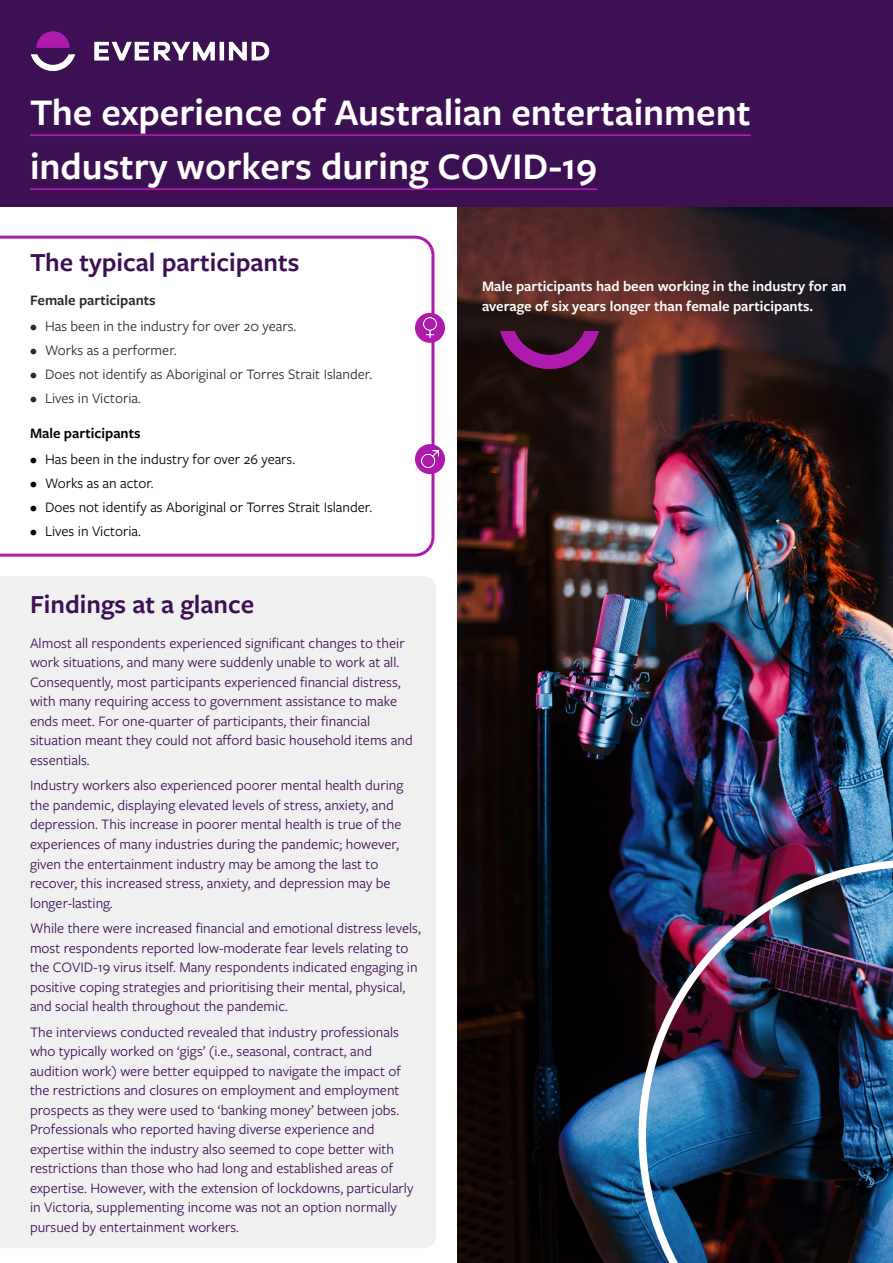
<style>
.page{position:relative;width:893px;height:1263px;background:#fff}
.page>*{position:absolute;margin:0;border:0;box-sizing:border-box;transform-origin:0 0}
.Heading_2{font:600 39px/54px "Freight Sans Pro";color:#fff}
.Heading_2-2{font:600 27px "Freight Sans Pro";color:#3c1053}
.t1{font:15px/19.5px "Freight Sans Pro";color:#3c1053}
.t2{font:15px "Freight Sans Pro";color:#2c2a29}
.t3{font:15px "Freight Sans Pro";color:#000}
.t4{font:600 15px/19.5px "Freight Sans Pro";color:#fff}
.Body_text{font:600 15px "Freight Sans Pro";color:#2c2a29}
.Body_text-2{font:600 15px "Freight Sans Pro";color:#000}
</style>
<div class="page">
<div style="left:0;top:576px;width:436px;height:672px;background:#f0f0f0"></div>
<img style="left:457px;top:207px;width:436px;height:1056px">
<div style="left:0;top:0;width:893px;height:207px;background:#3c1053"></div>
<hr style="left:30px;top:134px;width:721px;height:2px;background:#ad1aac">
<hr style="left:30px;top:188px;width:567px;height:2px;background:#ad1aac">
<img style="left:30px;top:31px;width:240px;height:40px">
<img style="left:638px;top:860px;width:255px;height:403px">
<svg style="left:0;top:236px;width:434px;height:321px"></svg>
<div style="left:415px;top:313px;width:30px;height:30px;background:#ad1aac;border-radius:50%"></div>
<img style="left:423px;top:318px;width:13px;height:20px">
<div style="left:415px;top:444px;width:30px;height:30px;background:#ad1aac;border-radius:50%"></div>
<img style="left:421px;top:450px;width:18px;height:18px">
<img style="left:500px;top:331px;width:98px;height:37px">
<p class="Heading_2" style="left:30px;top:83px;width:722px">The experience of Australian entertainment industry workers during COVID-19</p>
<p class="Heading_2-2" style="left:30px;top:244px;width:271px">The typical participants</p>
<p class="Body_text" style="left:30px;top:290px;width:127px">Female participants</p>
<p class="t2" style="left:30px;top:316px;width:268px">• Has been in the industry for over 20 years.</p>
<p class="t2" style="left:30px;top:340px;width:148px">• Works as a performer.</p>
<p class="t2" style="left:30px;top:364px;width:344px">• Does not identify as Aboriginal or Torres Strait Islander.</p>
<p class="t2" style="left:30px;top:388px;width:112px">• Lives in Victoria.</p>
<p class="Body_text-2" style="left:30px;top:423px;width:112px">Male participants</p>
<p class="t3" style="left:30px;top:449px;width:267px">• Has been in the industry for over 26 years.</p>
<p class="t3" style="left:30px;top:473px;width:125px">• Works as an actor.</p>
<p class="t3" style="left:30px;top:497px;width:344px">• Does not identify as Aboriginal or Torres Strait Islander.</p>
<p class="t3" style="left:30px;top:521px;width:112px">• Lives in Victoria.</p>
<p class="Heading_2-2" style="left:30px;top:586px;width:226px">Findings at a glance</p>
<p class="t1" style="left:30px;top:633px;width:384px">Almost all respondents experienced significant changes to their work situations, and many were suddenly unable to work at all.<br>Consequently, most participants experienced financial distress, with many requiring access to government assistance to make ends meet. For one-quarter of participants, their financial situation meant they could not afford basic household items and essentials.</p>
<p class="t1" style="left:30px;top:775px;width:375px">Industry workers also experienced poorer mental health during the pandemic, displaying elevated levels of stress, anxiety, and depression. This increase in poorer mental health is true of the experiences of many industries during the pandemic; however, given the entertainment industry may be among the last to recover, this increased stress, anxiety, and depression may be longer-lasting.</p>
<p class="t1" style="left:30px;top:918px;width:392px">While there were increased financial and emotional distress levels, most respondents reported low-moderate fear levels relating to the COVID-19 virus itself. Many respondents indicated engaging in positive coping strategies and prioritising their mental, physical, and social health throughout the pandemic.</p>
<p class="t1" style="left:30px;top:1021px;width:385px">The interviews conducted revealed that industry professionals who typically worked on ‘gigs’ (i.e., seasonal, contract, and audition work) were better equipped to navigate the impact of the restrictions and closures on employment and employment prospects as they were used to ‘banking money’ between jobs.<br>Professionals who reported having diverse experience and expertise within the industry also seemed to cope better with restrictions than those who had long and established areas of expertise. However, with the extension of lockdowns, particularly in Victoria, supplementing income was not an option normally pursued by entertainment workers.</p>
<p class="t4" style="left:482px;top:276px;width:366px">Male participants had been working in the industry for an average of six years longer than female participants.</p>
</div>
